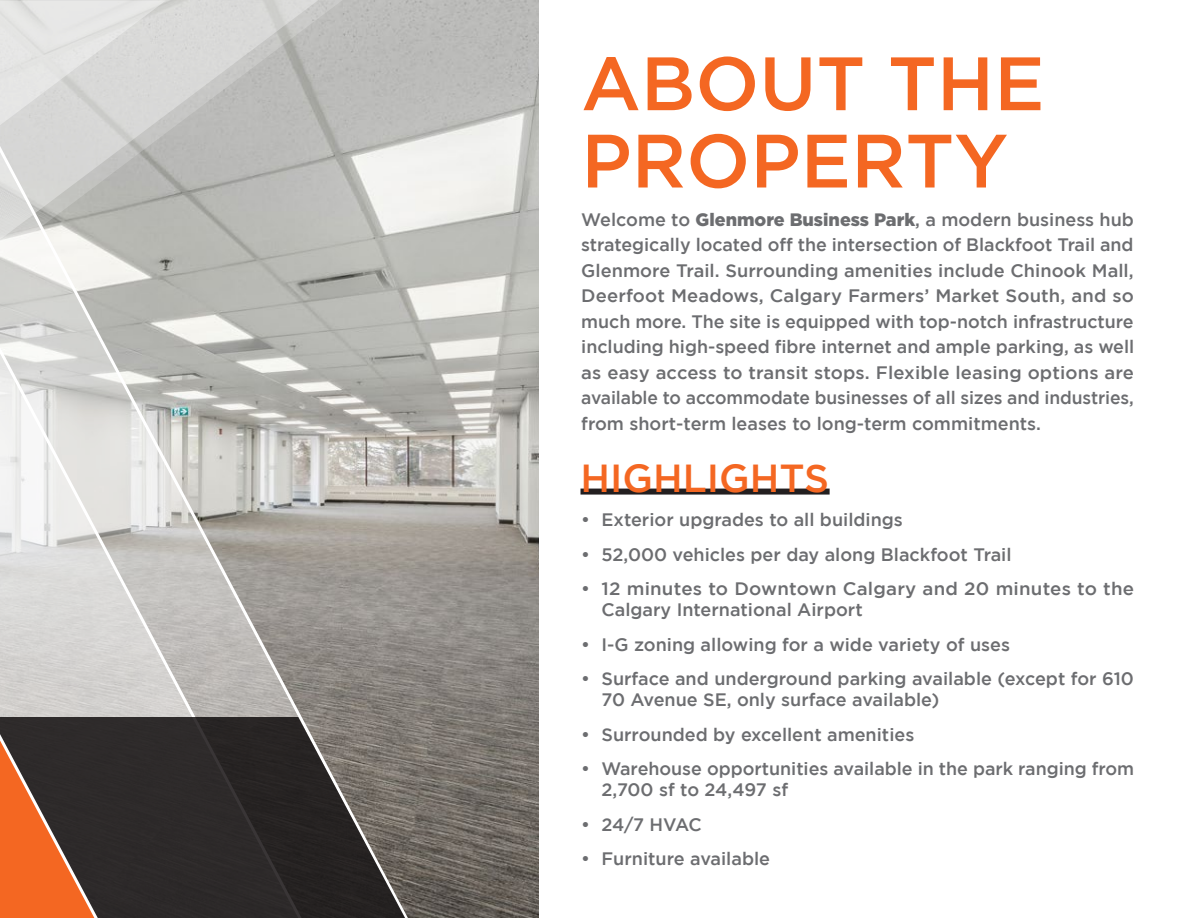
<style>
.page{position:relative;width:1188px;height:918px;background:#fff}
.page>*{position:absolute;margin:0;border:0;box-sizing:border-box;transform-origin:0 0}
.t1{font:500 75.45px "Gotham";color:#f46722}
.t2{font:500 39px "Gotham";color:#f46722}
.Body_Copy_-standard{font:500 18px/25.5px "Gotham";color:#6c6d70}
.s1{font-weight:900}
</style>
<div class="page">
<img style="left:368px;top:0;width:171px;height:918px">
<svg style="left:0;top:0;width:336px;height:45px;background:#d2d2d0"></svg>
<svg style="left:0;top:1px;width:166px;height:44px;background:#e2e3e1"></svg>
<svg style="left:0;top:45px;width:437px;height:873px;background:#b7b5b1"></svg>
<svg style="left:0;top:72px;width:345px;height:645px;background:#c6c5c1"></svg>
<svg style="left:120px;top:717px;width:312px;height:201px;background:#3f3b39"></svg>
<svg style="left:0;top:673px;width:120px;height:245px;background:#875d49"></svg>
<div style="left:580px;top:489px;width:250px;height:6px;background:#231f20"></div>
<p class="t1" style="left:581px;top:41px;width:465px">ABOUT THE</p>
<p class="t1" style="left:581px;top:118px;width:429px">PROPERTY</p>
<p class="Body_Copy_-standard" style="left:581px;top:206px;width:555px;text-align:justify">Welcome to <span class="s1">Glenmore Business Park</span>, a modern business hub strategically located off the intersection of Blackfoot Trail and Glenmore Trail. Surrounding amenities include Chinook Mall, Deerfoot Meadows, Calgary Farmers’ Market South, and so much more. The site is equipped with top-notch infrastructure including high-speed fibre internet and ample parking, as well as easy access to transit stops. Flexible leasing options are available to accommodate businesses of all sizes and industries, from short-term leases to long-term commitments.</p>
<p class="t2" style="left:580px;top:456px;width:250px">HIGHLIGHTS</p>
<p class="Body_Copy_-standard" style="left:581px;top:507px;width:323px">• Exterior upgrades to all buildings</p>
<p class="Body_Copy_-standard" style="left:581px;top:541px;width:432px">• 52,000 vehicles per day along Blackfoot Trail</p>
<p class="Body_Copy_-standard" style="left:602px;top:578px;width:534px;line-height:21px;text-indent:-20px">• 12 minutes to Downtown Calgary and 20 minutes to the<br>Calgary International Airport</p>
<p class="Body_Copy_-standard" style="left:581px;top:631px;width:430px">• I-G zoning allowing for a wide variety of uses</p>
<p class="Body_Copy_-standard" style="left:602px;top:668px;width:534px;line-height:21px;text-indent:-20px">• Surface and underground parking available (except for 610<br>70 Avenue SE, only surface available)</p>
<p class="Body_Copy_-standard" style="left:581px;top:721px;width:335px">• Surrounded by excellent amenities</p>
<p class="Body_Copy_-standard" style="left:602px;top:758px;width:534px;line-height:21px;text-indent:-20px">• Warehouse opportunities available in the park ranging from<br>2,700 sf to 24,497 sf</p>
<p class="Body_Copy_-standard" style="left:581px;top:811px;width:122px">• 24/7 HVAC</p>
<p class="Body_Copy_-standard" style="left:581px;top:846px;width:190px">• Furniture available</p>
</div>
